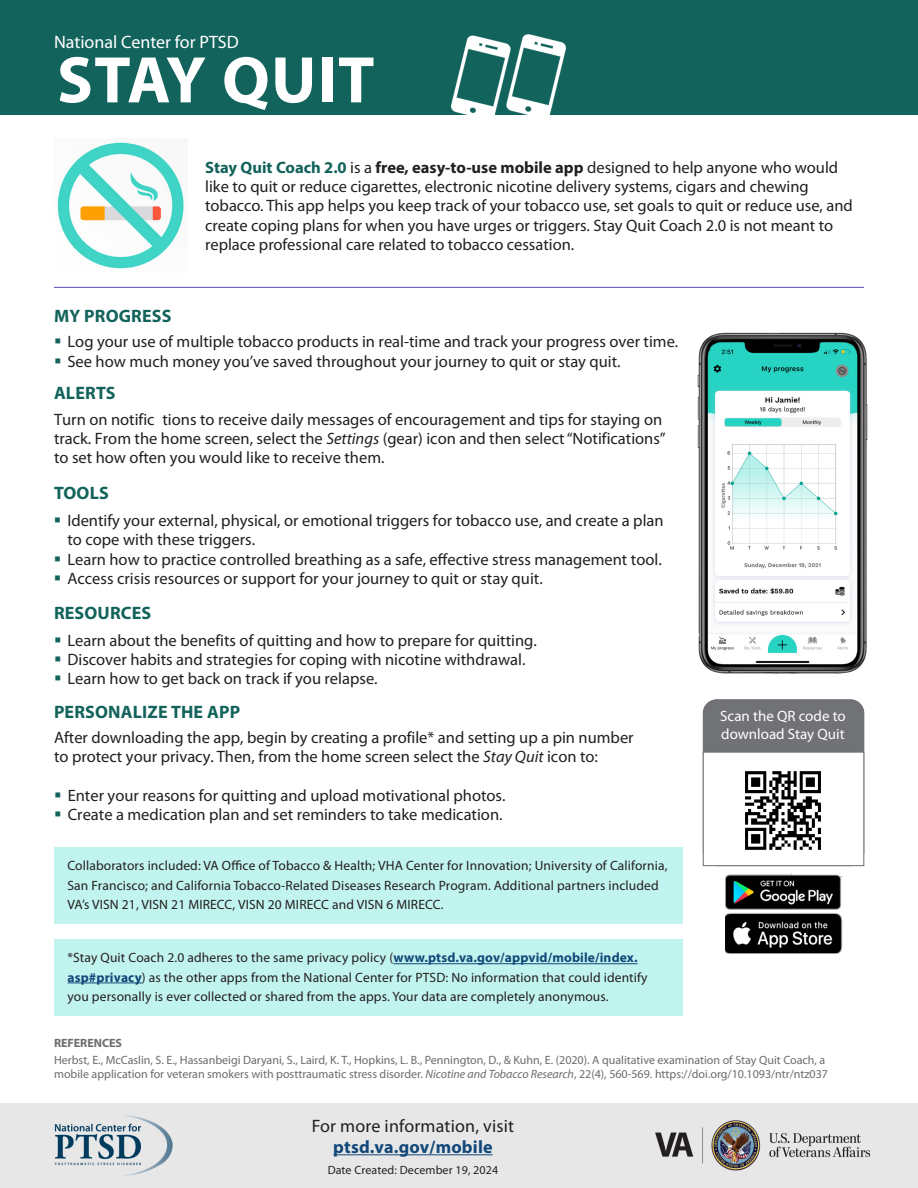
<style>
.page{position:relative;width:918px;height:1188px;background:#fff}
.page>*{position:absolute;margin:0;border:0;box-sizing:border-box;transform-origin:0 0}
.t1{font:700 66.45px "Myriad Pro";letter-spacing:.02em;color:#fff}
.t2{font:700 18px "Myriad Pro";letter-spacing:.01em;color:#12635b}
.t3{font:18px "Myriad Pro";letter-spacing:.01em;color:#231f20}
.t4{font:18px "Myriad Pro";color:#fff}
.t5{font:700 18px "Myriad Pro";letter-spacing:.01em;color:#124879}
.t6{font:16.5px/19.2px "Myriad Pro";color:#231f20}
.t7{font:15px/18px "Myriad Pro";color:#fff}
.t8{font:13.5px/19.2px "Myriad Pro";letter-spacing:.01em;color:#231f20}
.t9{font:12px/14.4px "Myriad Pro";color:#6b6c6e}
.t10{font:12px "Myriad Pro";letter-spacing:.01em;color:#231f20}
.t11{font:700 12px "Myriad Pro";color:#6b6c6e}
.s1{font-weight:700;color:#12635b}
.s2{font-weight:700}
.s3{color:#12635b}
.s4{font-style:italic}
.s5{font-weight:700;color:#124879}
</style>
<div class="page">
<div style="left:0;top:0;width:918px;height:114px;background:#12635b"></div>
<img style="left:57px;top:142px;width:127px;height:127px">
<img style="left:697px;top:332px;width:171px;height:342px">
<hr style="left:54px;top:287px;width:810px;height:1px;background:#504baf">
<div style="left:54px;top:847px;width:629px;height:77px;background:#c2f4ef"></div>
<div style="left:54px;top:939px;width:629px;height:77px;background:#c2f4ef"></div>
<hr style="left:393px;top:963px;width:245px;height:1px;background:#124879">
<hr style="left:68px;top:983px;width:74px;height:1px;background:#124879">
<img style="left:452px;top:35px;width:113px;height:80px">
<div style="left:703px;top:700px;width:161px;height:166px;background:#717275;border-radius:14px"></div>
<div style="left:703px;top:752px;width:161px;height:114px;background:#fff"></div>
<img style="left:745px;top:771px;width:76px;height:79px">
<div style="left:703px;top:752px;width:161px;height:114px;border:1px solid #6b6c6e"></div>
<img style="left:725px;top:873px;width:117px;height:80px">
<div style="left:0;top:1104px;width:918px;height:84px;background:#e7e7e8"></div>
<img style="left:54px;top:1115px;width:119px;height:61px">
<img style="left:655px;top:1120px;width:216px;height:51px">
<hr style="left:333px;top:1154px;width:160px;height:1px;background:#124879">
<p class="t4" style="left:54px;top:32px;width:186px">National Center for PTSD</p>
<h1 class="t1" style="left:57px;top:37px;width:319px">STAY QUIT</h1>
<p class="t6" style="left:205px;top:158px;width:649px"><span class="s1">Stay Quit Coach 2.0</span> is a <span class="s2">free, easy-to-use mobile app</span> designed to help anyone who would like to quit or reduce cigarettes, electronic nicotine delivery systems, cigars and chewing tobacco. This app helps you keep track of your tobacco use, set goals to quit or reduce use, and create coping plans for when you have urges or triggers. Stay Quit Coach 2.0 is not meant to replace professional care related to tobacco cessation.</p>
<p class="t2" style="left:54px;top:305px;width:119px">MY PROGRESS</p>
<p class="t6" style="left:54px;top:333px;width:626px"><span class="s3">▪</span> Log your use of multiple tobacco products in real-time and track your progress over time.</p>
<p class="t6" style="left:54px;top:352px;width:568px"><span class="s3">▪</span> See how much money you’ve saved throughout your journey to quit or stay quit.</p>
<p class="t2" style="left:54px;top:382px;width:63px">ALERTS</p>
<p class="t6" style="left:54px;top:410px;width:613px">Turn on notific tions to receive daily messages of encouragement and tips for staying on track. From the home screen, select the <span class="s4">Settings</span> (gear) icon and then select “Notifications” to set how often you would like to receive them.</p>
<p class="t2" style="left:54px;top:481px;width:56px">TOOLS</p>
<p class="t6" style="left:67px;top:511px;width:598px;text-indent:-13px"><span class="s3">▪</span> Identify your external, physical, or emotional triggers for tobacco use, and create a plan to cope with these triggers.</p>
<p class="t6" style="left:54px;top:550px;width:609px"><span class="s3">▪</span> Learn how to practice controlled breathing as a safe, effective stress management tool.</p>
<p class="t6" style="left:54px;top:569px;width:490px"><span class="s3">▪</span> Access crisis resources or support for your journey to quit or stay quit.</p>
<p class="t2" style="left:54px;top:601px;width:99px">RESOURCES</p>
<p class="t6" style="left:54px;top:631px;width:484px"><span class="s3">▪</span> Learn about the benefits of quitting and how to prepare for quitting.</p>
<p class="t6" style="left:54px;top:650px;width:473px"><span class="s3">▪</span> Discover habits and strategies for coping with nicotine withdrawal.</p>
<p class="t6" style="left:54px;top:669px;width:325px"><span class="s3">▪</span> Learn how to get back on track if you relapse.</p>
<p class="t2" style="left:54px;top:700px;width:188px">PERSONALIZE THE APP</p>
<p class="t6" style="left:54px;top:728px;width:581px">After downloading the app, begin by creating a profile* and setting up a pin number to protect your privacy. Then, from the home screen select the <span class="s4">Stay Quit</span> icon to:</p>
<p class="t6" style="left:54px;top:786px;width:453px"><span class="s3">▪</span> Enter your reasons for quitting and upload motivational photos.</p>
<p class="t6" style="left:54px;top:805px;width:450px"><span class="s3">▪</span> Create a medication plan and set reminders to take medication.</p>
<p class="t8" style="left:68px;top:857px;width:602px">Collaborators included: VA Office of Tobacco &amp; Health; VHA Center for Innovation; University of California,<br>San Francisco; and California Tobacco-Related Diseases Research Program. Additional partners included<br>VA’s VISN 21, VISN 21 MIRECC, VISN 20 MIRECC and VISN 6 MIRECC.</p>
<p class="t7" style="left:720px;top:707px;width:127px">Scan the QR code to download Stay Quit</p>
<p class="t8" style="left:68px;top:949px;width:582px">*Stay Quit Coach 2.0 adheres to the same privacy policy (<span class="s5">www.ptsd.va.gov/appvid/mobile/index. asp#privacy</span>) as the other apps from the National Center for PTSD: No information that could identify you personally is ever collected or shared from the apps. Your data are completely anonymous.</p>
<p class="t11" style="left:54px;top:1036px;width:70px">REFERENCES</p>
<p class="t9" style="left:54px;top:1053px;width:776px">Herbst, E., McCaslin, S. E., Hassanbeigi Daryani, S., Laird, K. T., Hopkins, L. B., Pennington, D., &amp; Kuhn, E. (2020). A qualitative examination of Stay Quit Coach, a mobile application for veteran smokers with posttraumatic stress disorder. <span class="s4">Nicotine and Tobacco Research</span>, 22(4), 560-569. https://doi.org/10.1093/ntr/ntz037</p>
<p class="t3" style="left:312px;top:1116px;width:204px">For more information, visit</p>
<p class="t5" style="left:333px;top:1135px;width:161px">ptsd.va.gov/mobile</p>
<p class="t10" style="left:328px;top:1163px;width:172px">Date Created: December 19, 2024</p>
</div>
